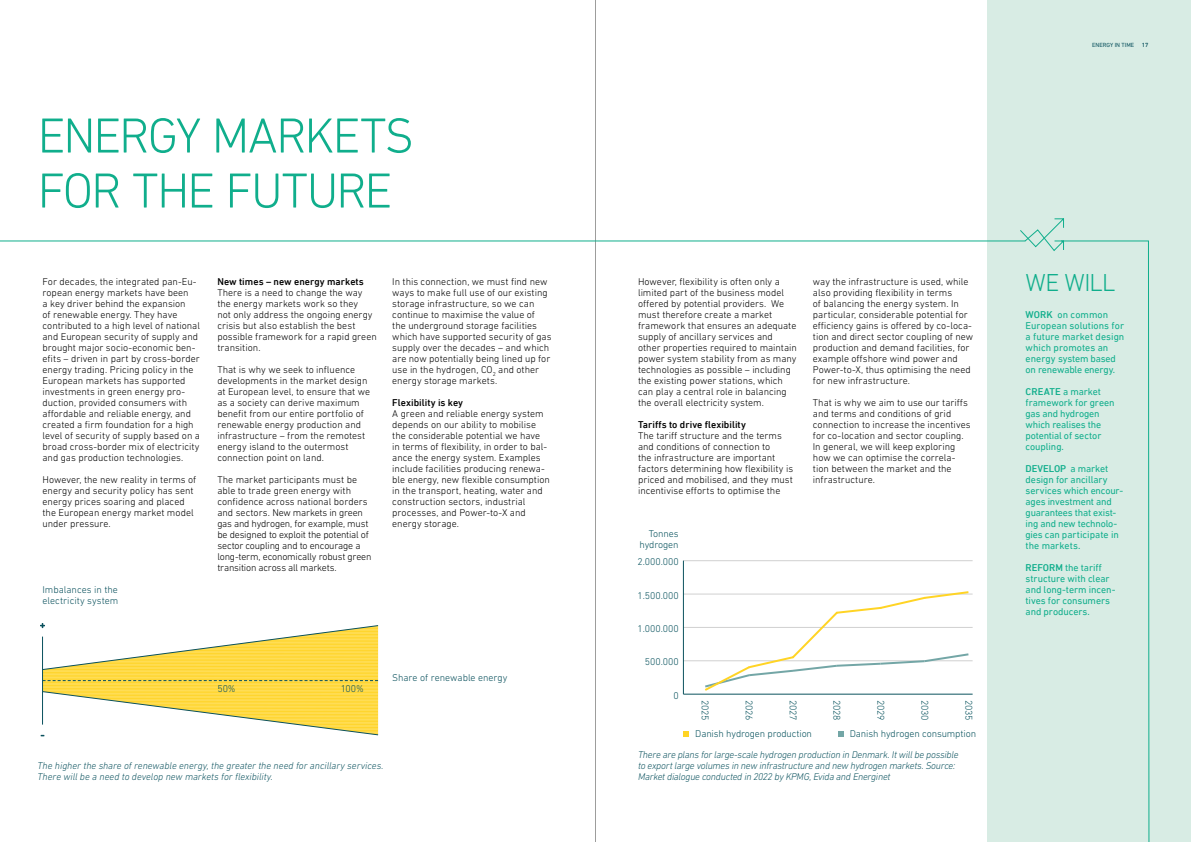
<style>
.page{position:relative;width:1191px;height:842px;background:#fff}
.page>*{position:absolute;margin:0;border:0;box-sizing:border-box;transform-origin:0 0}
.t1{font:300 50px/55px "DIN Next LT Pro";letter-spacing:-.04em;color:#10ae8c}
.t2{font:300 25px "DIN Next LT Pro";letter-spacing:-.02em;color:#10ae8c}
.t3{font:300 10px/11px "DIN Next LT Pro";color:#000}
.t4{font:10px/11px "DIN Next LT Pro";letter-spacing:-.01em;color:#10ae8c}
.t5{font:italic 300 10px/11px "DIN Next LT Pro";letter-spacing:-.02em;color:#0a515d}
.t6{font:300 10px/11px "DIN Next LT Pro";letter-spacing:-.01em;color:#08525d;text-align:right}
.t7{font:500 10px "DIN Next LT Pro";letter-spacing:.005em;color:#000}
.t8{font:300 10px/11px "DIN Next LT Pro";color:#0a515d}
.t9{font:6px "DIN Next LT Pro";color:#0a515d}
.t10{font:500 6px "DIN Next LT Pro";color:#0a515d}
.s1{font-weight:500}
</style>
<div class="page">
<hr style="left:595px;top:0;width:1px;height:842px;background:#9d9d9c">
<div style="left:987px;top:0;width:204px;height:842px;background:#d8ece4"></div>
<hr style="left:0;top:240px;width:1025px;height:1px;background:#10ae8c">
<svg style="left:1065px;top:240px;width:85px;height:602px"></svg>
<svg style="left:1019px;top:218px;width:46px;height:33px"></svg>
<svg style="left:40px;top:623px;width:339px;height:113px"></svg>
<hr style="left:683px;top:694px;width:289px;height:1px;background:#0c525e">
<hr style="left:683px;top:660px;width:289px;height:1px;background:#d0d0d0">
<hr style="left:683px;top:627px;width:289px;height:1px;background:#d0d0d0">
<hr style="left:683px;top:594px;width:289px;height:1px;background:#d0d0d0">
<hr style="left:683px;top:560px;width:289px;height:1px;background:#d0d0d0">
<hr style="left:683px;top:561px;width:1px;height:133px;background:#0c525e">
<svg style="left:683px;top:731px;width:6px;height:5px"></svg>
<svg style="left:838px;top:731px;width:5px;height:5px"></svg>
<svg style="left:702px;top:591px;width:268px;height:100px"></svg>
<h1 class="t1" style="left:38px;top:107px;width:378px">ENERGY MARKETS<br>FOR THE FUTURE</h1>
<p class="t3" style="left:43px;top:276px;width:159px">For decades, the integrated pan-Eu&shy;ropean energy markets have been<br>a key driver behind the expansion<br>of renewable energy. They have contributed to a high level of national and European security of supply and brought major socio-economic ben&shy;efits – driven in part by cross-border energy trading. Pricing policy in the European markets has supported investments in green energy pro&shy;duction, provided consumers with affordable and reliable energy, and created a firm foundation for a high level of security of supply based on a broad cross-border mix of electricity and gas production technologies.</p>
<p class="t3" style="left:43px;top:474px;width:155px">However, the new reality in terms of energy and security policy has sent energy prices soaring and placed the European energy market model under pressure.</p>
<p class="t8" style="left:43px;top:584px;width:77px">Imbalances in the electricity system</p>
<p class="t7" style="left:217px;top:275px;width:148px">New times – new energy markets</p>
<p class="t3" style="left:217px;top:287px;width:161px">There is a need to change the way the energy markets work so they<br>not only address the ongoing energy crisis but also establish the best possible framework for a rapid green transition.</p>
<p class="t3" style="left:217px;top:364px;width:154px">That is why we seek to influence developments in the market design at European level, to ensure that we as a society can derive maximum benefit from our entire portfolio of renewable energy production and infrastructure – from the remotest energy island to the outermost connection point on land.</p>
<p class="t3" style="left:217px;top:474px;width:156px">The market participants must be able to trade green energy with confidence across national borders and sectors. New markets in green gas and hydrogen, for example, must be designed to exploit the potential of sector coupling and to encourage a long-term, economically robust green transition across all markets.</p>
<p class="t3" style="left:392px;top:276px;width:161px">In this connection, we must find new ways to make full use of our existing storage infrastructure, so we can continue to maximise the value of<br>the underground storage facilities which have supported security of gas supply over the decades – and which are now potentially being lined up for use in the hydrogen, CO<sub>2</sub> and other energy storage markets.</p>
<p class="t7" style="left:392px;top:396px;width:72px">Flexibility is key</p>
<p class="t3" style="left:392px;top:408px;width:159px">A green and reliable energy system depends on our ability to mobilise the considerable potential we have in terms of flexibility, in order to bal&shy;ance the energy system. Examples include facilities producing renewa&shy;ble energy, new flexible consumption in the transport, heating, water and construction sectors, industrial processes, and Power-to-X and energy storage.</p>
<p class="t8" style="left:217px;top:683px;width:20px">50%</p>
<p class="t8" style="left:341px;top:683px;width:25px">100%</p>
<p class="t8" style="left:392px;top:672px;width:117px">Share of renewable energy</p>
<p class="t5" style="left:38px;top:760px;width:347px">The higher the share of renewable energy, the greater the need for ancillary services.<br>There will be a need to develop new markets for flexibility.</p>
<p class="t9" style="left:1092px;top:41px;width:44px">ENERGY IN TIME</p>
<p class="t10" style="left:1141px;top:41px;width:8px">17</p>
<p class="t3" style="left:638px;top:276px;width:160px">However, flexibility is often only a limited part of the business model offered by potential providers. We must therefore create a market framework that ensures an adequate supply of ancillary services and other properties required to maintain power system stability from as many technologies as possible – including the existing power stations, which can play a central role in balancing the overall electricity system.</p>
<p class="t7" style="left:638px;top:418px;width:109px">Tariffs to drive flexibility</p>
<p class="t3" style="left:638px;top:430px;width:157px">The tariff structure and the terms and conditions of connection to<br>the infrastructure are important factors determining how flexibility is priced and mobilised, and they must incentivise efforts to optimise the</p>
<p class="t6" style="left:639px;top:528px;width:40px">Tonnes hydrogen</p>
<p class="t6" style="left:637px;top:556px;width:43px">2.000.000</p>
<p class="t6" style="left:637px;top:590px;width:43px">1.500.000</p>
<p class="t6" style="left:637px;top:623px;width:43px">1.000.000</p>
<p class="t6" style="left:645px;top:656px;width:36px">500.000</p>
<p class="t3" style="left:813px;top:276px;width:162px">way the infrastructure is used, while also providing flexibility in terms<br>of balancing the energy system. In particular, considerable potential for efficiency gains is offered by co-loca&shy;tion and direct sector coupling of new production and demand facilities, for example offshore wind power and Power-to-X, thus optimising the need for new infrastructure.</p>
<p class="t3" style="left:813px;top:397px;width:159px">That is why we aim to use our tariffs and terms and conditions of grid connection to increase the incentives for co-location and sector coupling.<br>In general, we will keep exploring how we can optimise the correla&shy;tion between the market and the infrastructure.</p>
<p class="t6" style="left:673px;top:690px;width:7px">0</p>
<p class="t6" style="left:711px;top:699px;width:22px;rotate:90deg">2025</p>
<p class="t6" style="left:755px;top:699px;width:22px;rotate:90deg">2026</p>
<p class="t6" style="left:798px;top:699px;width:22px;rotate:90deg">2027</p>
<p class="t6" style="left:842px;top:699px;width:22px;rotate:90deg">2028</p>
<p class="t6" style="left:886px;top:699px;width:22px;rotate:90deg">2029</p>
<p class="t6" style="left:930px;top:699px;width:22px;rotate:90deg">2030</p>
<p class="t6" style="left:974px;top:699px;width:22px;rotate:90deg">2035</p>
<p class="t6" style="left:695px;top:728px;width:118px">Danish hydrogen production</p>
<p class="t6" style="left:850px;top:728px;width:128px">Danish hydrogen consumption</p>
<p class="t5" style="left:638px;top:749px;width:322px">There are plans for large-scale hydrogen production in Denmark. It will be possible to export large volumes in new infrastructure and new hydrogen markets. Source:<br>Market dialogue conducted in 2022 by KPMG, Evida and Energinet</p>
<h2 class="t2" style="left:1025px;top:268px;width:91px">WE WILL</h2>
<p class="t4" style="left:1025px;top:308px;width:100px"><span class="s1">WORK</span> on common<br>European solutions for a future market design which promotes an energy system based on renewable energy.</p>
<p class="t4" style="left:1025px;top:385px;width:90px"><span class="s1">CREATE</span> a market framework for green gas and hydrogen which realises the potential of sector coupling.</p>
<p class="t4" style="left:1025px;top:462px;width:99px"><span class="s1">DEVELOP</span> a market design for ancillary services which encour&shy;ages investment and guarantees that exist&shy;ing and new technolo&shy;gies can participate in the markets.</p>
<p class="t4" style="left:1025px;top:561px;width:91px"><span class="s1">REFORM</span> the tariff structure with clear and long-term incen&shy;tives for consumers and producers.</p>
</div>
